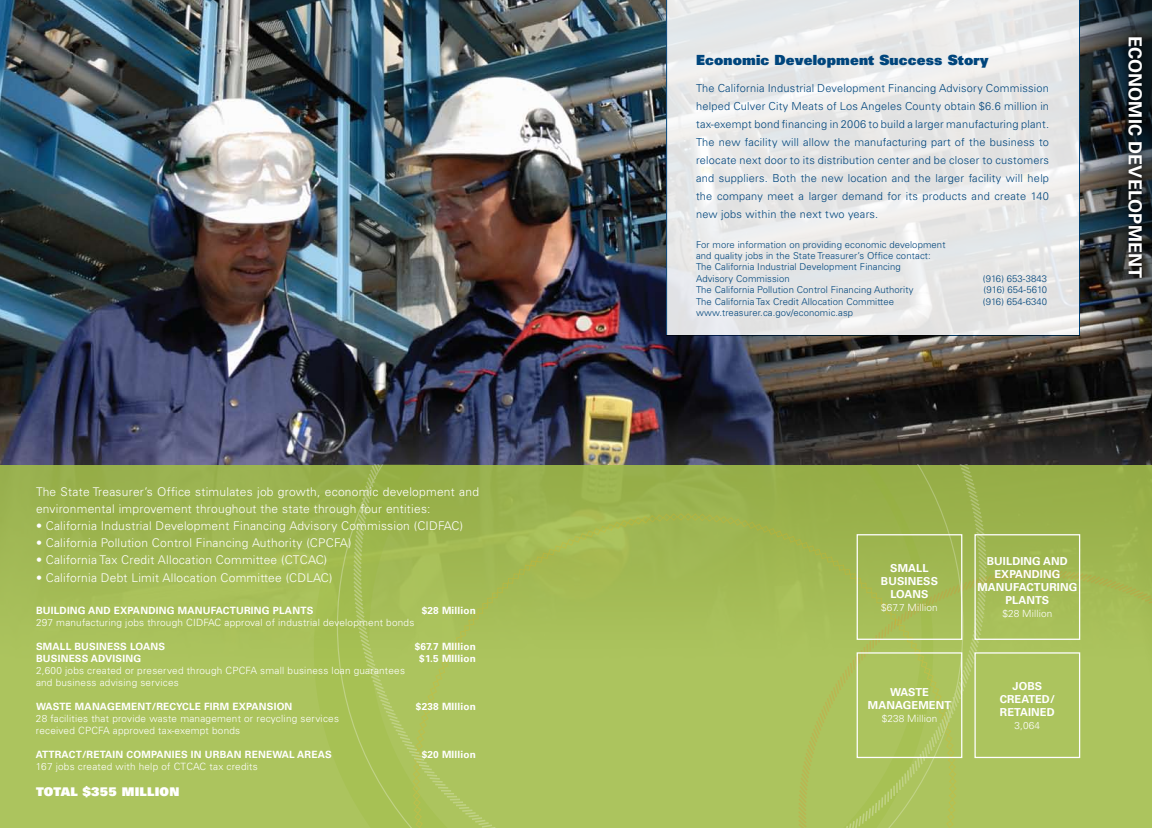
<style>
.page{position:relative;width:1152px;height:828px;background:#fff}
.page>*{position:absolute;margin:0;border:0;box-sizing:border-box;transform-origin:0 0}
.t1{font:700 18px "Univers";letter-spacing:.01em;color:#fff}
.t2{font:900 14px "Univers";letter-spacing:.01em;color:#00457c}
.t3{font:300 12px/17px "Univers";letter-spacing:.02em;color:#fff}
.t4{font:900 12px "Univers";letter-spacing:.02em;color:#fff}
.t5{font:300 11px/18px "Univers";letter-spacing:.02em;color:#00457c;text-align:justify}
.t6{font:700 11px/13px "Univers";letter-spacing:.01em;color:#fff;text-align:center}
.t7{font:300 10px/12px "Univers";letter-spacing:.02em;color:#fff}
.t8{font:700 10px "Univers";letter-spacing:.02em;color:#fff}
.t9{font:300 9.5px/11.4px "Univers";letter-spacing:.01em;color:#00457c}
</style>
<div class="page">
<img style="left:0;top:0;width:1031px;height:465px">
<img style="left:1031px;top:0;width:121px;height:465px">
<div style="left:0;top:465px;width:1152px;height:363px;background:linear-gradient(to bottom,#9cb34f,#b1ca63)"></div>
<div style="left:1110px;top:31px;width:39px;height:419px;background:#000;opacity:.75"></div>
<svg style="left:988px;top:569px;width:164px;height:259px;background:#aac25c"></svg>
<svg style="left:666px;top:0;width:414px;height:336px"></svg>
<svg style="left:313px;top:465px;width:24px;height:363px;background:#a5bd55"></svg>
<svg style="left:337px;top:465px;width:15px;height:363px;background:#a4bd54"></svg>
<svg style="left:352px;top:465px;width:636px;height:363px;background:#a6bd57"></svg>
<svg style="left:856px;top:534px;width:225px;height:225px;background:#abc15f"></svg>
<p class="t3" style="left:36px;top:483px;width:445px">The State Treasurer’s Office stimulates job growth, economic development and environmental improvement throughout the state through four entities:</p>
<p class="t3" style="left:36px;top:517px;width:429px">• California Industrial Development Financing Advisory Commission (CIDFAC)</p>
<p class="t3" style="left:36px;top:534px;width:317px">• California Pollution Control Financing Authority (CPCFA)</p>
<p class="t3" style="left:36px;top:551px;width:293px">• California Tax Credit Allocation Committee (CTCAC)</p>
<p class="t3" style="left:36px;top:569px;width:298px">• California Debt Limit Allocation Committee (CDLAC)</p>
<p class="t8" style="left:36px;top:605px;width:279px">BUILDING AND EXPANDING MANUFACTURING PLANTS</p>
<p class="t8" style="left:422px;top:605px;width:56px">$28 MILLION</p>
<p class="t7" style="left:36px;top:616px;width:380px">297 manufacturing jobs through CIDFAC approval of industrial development bonds</p>
<p class="t8" style="left:36px;top:641px;width:131px">SMALL BUSINESS LOANS</p>
<p class="t8" style="left:415px;top:641px;width:63px">$67.7 MILLION</p>
<p class="t8" style="left:36px;top:653px;width:107px">BUSINESS ADVISING</p>
<p class="t8" style="left:419px;top:653px;width:58px">$1.5 MILLION</p>
<p class="t7" style="left:36px;top:664px;width:371px">2,600 jobs created or preserved through CPCFA small business loan guarantees and business advising services</p>
<p class="t8" style="left:36px;top:701px;width:258px">WASTE MANAGEMENT/RECYCLE FIRM EXPANSION</p>
<p class="t8" style="left:416px;top:701px;width:61px">$238 MILLION</p>
<p class="t7" style="left:36px;top:712px;width:305px">28 facilities that provide waste management or recycling services received CPCFA approved tax-exempt bonds</p>
<p class="t8" style="left:36px;top:749px;width:297px">ATTRACT/RETAIN COMPANIES IN URBAN RENEWAL AREAS</p>
<p class="t8" style="left:422px;top:749px;width:56px">$20 MILLION</p>
<p class="t7" style="left:36px;top:760px;width:223px">167 jobs created with help of CTCAC tax credits</p>
<p class="t4" style="left:36px;top:784px;width:145px">ToTal $355 Million</p>
<p class="t2" style="left:696px;top:51px;width:294px">Economic Development Success Story</p>
<p class="t5" style="left:696px;top:79px;width:355px">The California Industrial Development Financing Advisory Commission helped Culver City Meats of Los Angeles County obtain $6.6 million in tax-exempt bond financing in 2006 to build a larger manufacturing plant.<br>The new facility will allow the manufacturing part of the business to relocate next door to its distribution center and be closer to customers and suppliers. Both the new location and the larger facility will help the company meet a larger demand for its products and create 140 new jobs within the next two years.</p>
<p class="t9" style="left:696px;top:239px;width:251px">For more information on providing economic development and quality jobs in the State Treasurer’s Office contact:<br>The California Industrial Development Financing<br>Advisory Commission</p>
<p class="t9" style="left:983px;top:273px;width:66px">(916) 653-3843</p>
<p class="t9" style="left:696px;top:284px;width:219px">The California Pollution Control Financing Authority</p>
<p class="t9" style="left:984px;top:284px;width:65px">(916) 654-5610</p>
<p class="t9" style="left:696px;top:296px;width:200px">The California Tax Credit Allocation Committee</p>
<p class="t9" style="left:983px;top:296px;width:66px">(916) 654-6340</p>
<p class="t9" style="left:696px;top:307px;width:159px">www.treasurer.ca.gov/economic.asp</p>
<p class="t1" style="left:1146px;top:36px;width:244px;rotate:90deg">ECONOMIC DEVELOPMENT</p>
<p class="t6" style="left:881px;top:561px;width:59px">SMALL<br>BUSINESS<br>LOANS</p>
<p class="t7" style="left:881px;top:601px;width:58px">$67.7 Million</p>
<p class="t6" style="left:868px;top:686px;width:85px">WASTE<br>MANAGEMENT</p>
<p class="t7" style="left:882px;top:713px;width:57px">$238 Million</p>
<p class="t6" style="left:977px;top:555px;width:101px">BUILDING AND<br>EXPANDING<br>MANUFACTURING<br>PLANTS</p>
<p class="t7" style="left:1002px;top:608px;width:51px">$28 Million</p>
<p class="t6" style="left:1000px;top:680px;width:57px">JOBS<br>CREATED/<br>RETAINED</p>
<p class="t7" style="left:1015px;top:719px;width:27px">3,064</p>
</div>
